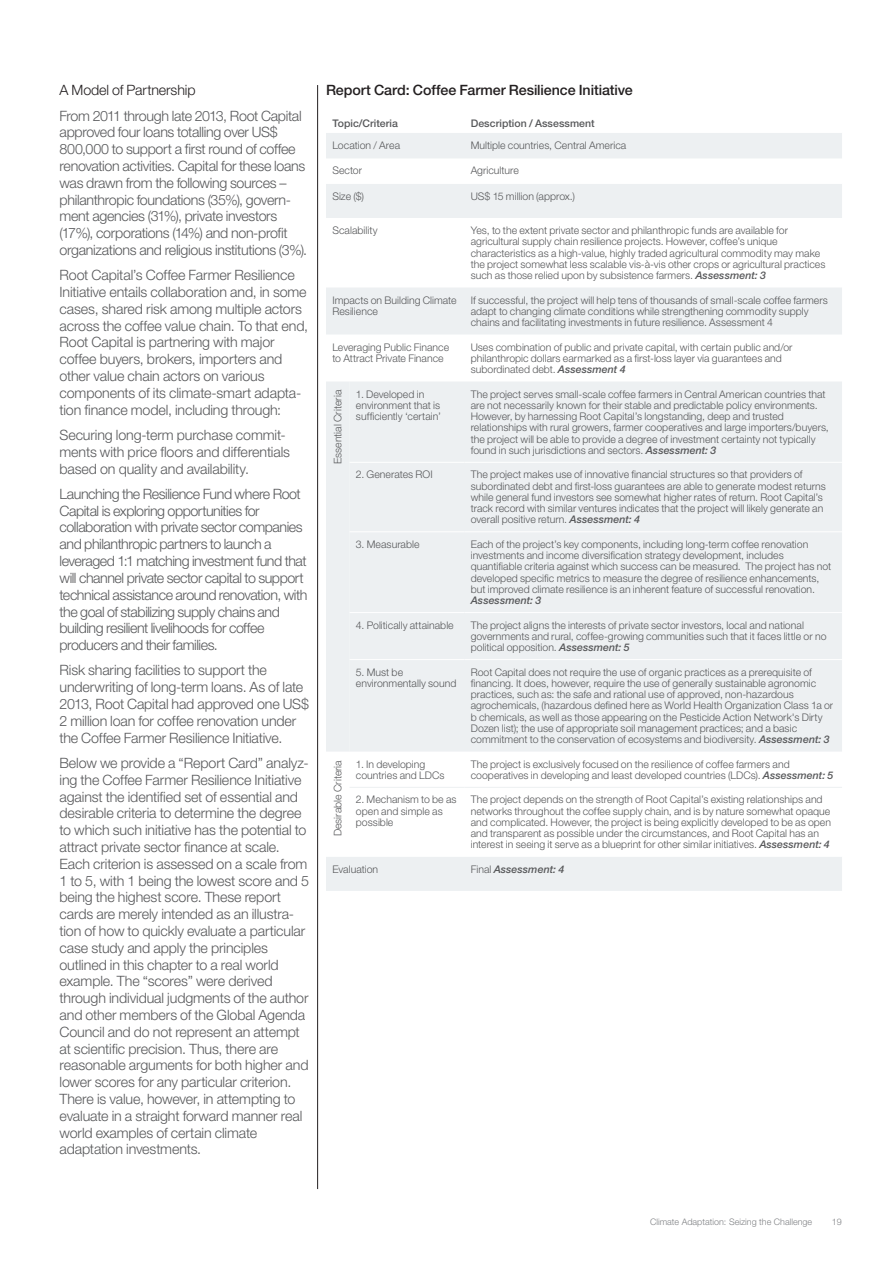
<style>
.page{position:relative;width:893px;height:1263px;background:#fff}
.page>*{position:absolute;margin:0;border:0;box-sizing:border-box;transform-origin:0 0}
.Body_copy{font:300 14.25px/16.8px "Helvetica Neue LT Pro";letter-spacing:-.015em;color:#57585a}
.Chart_heading{font:500 14.25px "Helvetica Neue LT Pro";letter-spacing:-.005em;color:#231f20}
.Subheading_Level_3{font:300 14.25px "Helvetica Neue LT Pro";letter-spacing:-.005em;color:#231f20}
.Tableau{font:300 10.5px/11.2px "Helvetica Neue LT Pro";color:#57585a}
.Tableau-2{font:500 10.5px "Helvetica Neue LT Pro";letter-spacing:.005em;color:#57585a}
.Tableau-3{font:italic 500 10.5px "Helvetica Neue LT Std";letter-spacing:.01em;color:#57585a}
.t1{font:300 9px "Helvetica Neue LT Pro";color:#808285}
.s1{font-family:"Helvetica Neue LT Std";font-weight:500;font-style:italic}
.s2{font-family:"Helvetica Neue LT Pro";font-weight:300;font-style:normal}
</style>
<div class="page">
<hr style="left:317px;top:85px;width:1px;height:1104px;background:#231f20">
<svg style="left:326px;top:133px;width:516px;height:201px;fill:#edf0f2"></svg>
<svg style="left:326px;top:382px;width:516px;height:509px;fill:#edf0f2"></svg>
<hr style="left:350px;top:462px;width:114px;height:1px;background:#fff">
<hr style="left:464px;top:462px;width:378px;height:1px;background:#fff">
<hr style="left:350px;top:531px;width:114px;height:1px;background:#fff">
<hr style="left:464px;top:531px;width:378px;height:1px;background:#fff">
<hr style="left:350px;top:612px;width:114px;height:1px;background:#fff">
<hr style="left:464px;top:612px;width:378px;height:1px;background:#fff">
<hr style="left:350px;top:659px;width:114px;height:1px;background:#fff">
<hr style="left:464px;top:659px;width:378px;height:1px;background:#fff">
<hr style="left:350px;top:787px;width:114px;height:1px;background:#edf0f2">
<hr style="left:464px;top:787px;width:378px;height:1px;background:#edf0f2">
<p class="Subheading_Level_3" style="left:60px;top:81px;width:138px">A Model of Partnership</p>
<p class="Body_copy" style="left:60px;top:107px;width:249px">From 2011 through late 2013, Root Capital approved four loans totalling over US$ 800,000 to support a first round of coffee renovation activities. Capital for these loans was drawn from the following sources – philanthropic foundations (35%), govern&shy;ment agencies (31%), private investors (17%), corporations (14%) and non-profit organizations and religious institutions (3%).</p>
<p class="Body_copy" style="left:60px;top:266px;width:250px">Root Capital’s Coffee Farmer Resilience Initiative entails collaboration and, in some cases, shared risk among multiple actors across the coffee value chain. To that end, Root Capital is partnering with major coffee buyers, brokers, importers and other value chain actors on various components of its climate-smart adapta&shy;tion finance model, including through:</p>
<p class="Body_copy" style="left:60px;top:426px;width:232px">Securing long-term purchase commit&shy;ments with price floors and differentials based on quality and availability.</p>
<p class="Body_copy" style="left:60px;top:485px;width:249px">Launching the Resilience Fund where Root Capital is exploring opportunities for collaboration with private sector companies and philanthropic partners to launch a leveraged 1:1 matching investment fund that will channel private sector capital to support technical assistance around renovation, with the goal of stabilizing supply chains and building resilient livelihoods for coffee producers and their families.</p>
<p class="Body_copy" style="left:60px;top:662px;width:251px">Risk sharing facilities to support the underwriting of long-term loans. As of late 2013, Root Capital had approved one US$ 2 million loan for coffee renovation under the Coffee Farmer Resilience Initiative.</p>
<p class="Body_copy" style="left:60px;top:754px;width:251px">Below we provide a “Report Card” analyz&shy;ing the Coffee Farmer Resilience Initiative against the identified set of essential and desirable criteria to determine the degree to which such initiative has the potential to attract private sector finance at scale.<br>Each criterion is assessed on a scale from 1 to 5, with 1 being the lowest score and 5 being the highest score. These report cards are merely intended as an illustra&shy;tion of how to quickly evaluate a particular case study and apply the principles outlined in this chapter to a real world example. The “scores” were derived through individual judgments of the author and other members of the Global Agenda Council and do not represent an attempt at scientific precision. Thus, there are reasonable arguments for both higher and lower scores for any particular criterion.<br>There is value, however, in attempting to evaluate in a straight forward manner real world examples of certain climate adaptation investments.</p>
<p class="Chart_heading" style="left:326px;top:82px;width:308px">Report Card: Coffee Farmer Resilience Initiative</p>
<p class="Tableau-2" style="left:332px;top:117px;width:67px">Topic/Criteria</p>
<p class="Tableau-2" style="left:471px;top:117px;width:125px">Description / Assessment</p>
<p class="Tableau" style="left:332px;top:139px;width:69px">Location / Area</p>
<p class="Tableau" style="left:471px;top:139px;width:157px">Multiple countries, Central America</p>
<p class="Tableau" style="left:332px;top:165px;width:31px">Sector</p>
<p class="Tableau" style="left:471px;top:165px;width:50px">Agriculture</p>
<p class="Tableau" style="left:332px;top:190px;width:33px">Size ($)</p>
<p class="Tableau" style="left:471px;top:190px;width:106px">US$ 15 million (approx.)</p>
<p class="Tableau" style="left:332px;top:224px;width:47px">Scalability</p>
<p class="Tableau" style="left:471px;top:224px;width:356px">Yes, to the extent private sector and philanthropic funds are available for agricultural supply chain resilience projects. However, coffee’s unique characteristics as a high-value, highly traded agricultural commodity may make the project somewhat less scalable vis-à-vis other crops or agricultural practices such as those relied upon by subsistence farmers. <span class="s1">Assessment: 3</span></p>
<p class="Tableau" style="left:332px;top:294px;width:126px">Impacts on Building Climate<br>Resilience</p>
<p class="Tableau" style="left:471px;top:294px;width:358px">If successful, the project will help tens of thousands of small-scale coffee farmers adapt to changing climate conditions while strengthening commodity supply chains and facilitating investments in future resilience. Assessment 4</p>
<p class="Tableau" style="left:332px;top:341px;width:118px">Leveraging Public Finance to Attract Private Finance</p>
<p class="Tableau" style="left:471px;top:341px;width:323px">Uses combination of public and private capital, with certain public and/or philanthropic dollars earmarked as a first-loss layer via guarantees and subordinated debt. <span class="s1">Assessment 4</span></p>
<p class="Tableau" style="left:332px;top:464px;width:76px;rotate:-90deg">Essential Criteria</p>
<p class="Tableau" style="left:356px;top:388px;width:87px">1. Developed in environment that is sufficiently ‘certain’</p>
<p class="Tableau" style="left:471px;top:388px;width:360px">The project serves small-scale coffee farmers in Central American countries that are not necessarily known for their stable and predictable policy environments.<br>However, by harnessing Root Capital’s longstanding, deep and trusted relationships with rural growers, farmer cooperatives and large importers/buyers, the project will be able to provide a degree of investment certainty not typically found in such jurisdictions and sectors. <span class="s1">Assessment: 3</span></p>
<p class="Tableau" style="left:356px;top:469px;width:78px">2. Generates ROI</p>
<p class="Tableau" style="left:471px;top:469px;width:356px">The project makes use of innovative financial structures so that providers of subordinated debt and first-loss guarantees are able to generate modest returns while general fund investors see somewhat higher rates of return. Root Capital’s track record with similar ventures indicates that the project will likely generate an overall positive return. <span class="s1">Assessment: 4</span></p>
<p class="Tableau" style="left:356px;top:538px;width:65px">3. Measurable</p>
<p class="Tableau" style="left:471px;top:538px;width:362px">Each of the project’s key components, including long-term coffee renovation investments and income diversification strategy development, includes quantifiable criteria against which success can be measured. The project has not developed specific metrics to measure the degree of resilience enhancements, but improved climate resilience is an inherent feature of successful renovation.<br><span class="s1">Assessment: 3</span></p>
<p class="Tableau" style="left:356px;top:619px;width:99px">4. Politically attainable</p>
<p class="Tableau" style="left:471px;top:619px;width:357px">The project aligns the interests of private sector investors, local and national governments and rural, coffee-growing communities such that it faces little or no political opposition. <span class="s1">Assessment: 5</span></p>
<p class="Tableau" style="left:356px;top:666px;width:102px">5. Must be environmentally sound</p>
<p class="Tableau" style="left:471px;top:666px;width:364px">Root Capital does not require the use of organic practices as a prerequisite of financing. It does, however, require the use of generally sustainable agronomic practices, such as: the safe and rational use of approved, non-hazardous agrochemicals, (hazardous defined here as World Health Organization Class 1a or b chemicals, as well as those appearing on the Pesticide Action Network's Dirty Dozen list); the use of appropriate soil management practices; and a basic commitment to the conservation of ecosystems and biodiversity. <span class="s1">Assessment: 3</span></p>
<p class="Tableau" style="left:332px;top:836px;width:78px;rotate:-90deg">Desirable Criteria</p>
<p class="Tableau" style="left:356px;top:758px;width:90px">1. In developing countries and LDCs</p>
<p class="Tableau" style="left:471px;top:758px;width:364px">The project is exclusively focused on the resilience of coffee farmers and cooperatives in developing and least developed countries (LDCs). <span class="s1">Assessment: 5</span></p>
<p class="Tableau" style="left:356px;top:794px;width:102px">2. Mechanism to be as open and simple as possible</p>
<p class="Tableau" style="left:471px;top:794px;width:362px">The project depends on the strength of Root Capital’s existing relationships and networks throughout the coffee supply chain, and is by nature somewhat opaque and complicated. However, the project is being explicitly developed to be as open and transparent as possible under the circumstances, and Root Capital has an interest in seeing it serve as a blueprint for other similar initiatives. <span class="s1">Assessment: 4</span></p>
<p class="Tableau" style="left:332px;top:863px;width:47px">Evaluation</p>
<p class="Tableau-3" style="left:471px;top:863px;width:95px"><span class="s2">Final</span> Assessment: 4</p>
<p class="t1" style="left:650px;top:1216px;width:164px">Climate Adaptation: Seizing the Challenge</p>
<p class="t1" style="left:832px;top:1216px;width:12px">19</p>
</div>
